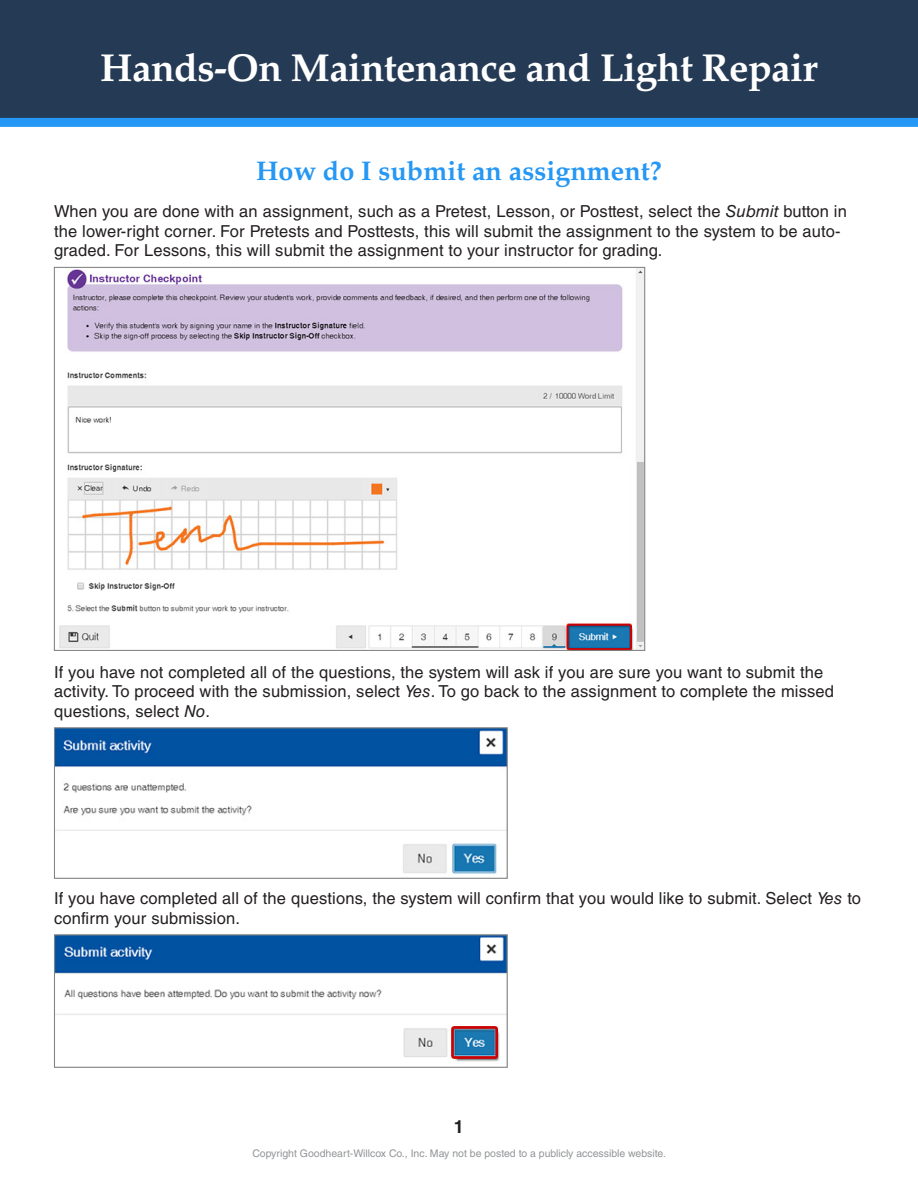
<style>
.page{position:relative;width:918px;height:1188px;background:#fff}
.page>*{position:absolute;margin:0;border:0;box-sizing:border-box;transform-origin:0 0}
.t1{font:700 39px "Palatino LT Std";letter-spacing:-.015em;color:#fff}
.Doc_Title{font:700 27px "Palatino LT Std";color:#2597f4}
.t2{font:700 18px "Helvetica LT Std";color:#231f20}
.Paragraph{font:16.5px/19.5px "Helvetica LT Std";letter-spacing:.01em;color:#231f20}
.t3{font:10.5px "Helvetica LT Std";color:#939598}
.s1{font-style:italic}
</style>
<div class="page">
<div style="left:0;top:0;width:918px;height:119px;background:#253a55"></div>
<div style="left:0;top:118px;width:918px;height:9px;background:#2597f4"></div>
<img style="left:59px;top:269px;width:584px;height:380px">
<img style="left:56px;top:729px;width:450px;height:145px">
<div style="left:54px;top:727px;width:454px;height:152px;border:1px solid #808080"></div>
<img style="left:56px;top:937px;width:450px;height:125px">
<div style="left:54px;top:935px;width:454px;height:133px;border:1px solid #808080"></div>
<p class="t1" style="left:100px;top:45px;width:719px">Hands-On Maintenance and Light Repair</p>
<p class="Doc_Title" style="left:256px;top:155px;width:407px">How do I submit an assignment?</p>
<p class="Paragraph" style="left:54px;top:201px;width:794px">When you are done with an assignment, such as a Pretest, Lesson, or Posttest, select the <span class="s1">Submit</span> button in the lower-right corner. For Pretests and Posttests, this will submit the assignment to the system to be auto&shy;graded. For Lessons, this will submit the assignment to your instructor for grading.</p>
<p class="Paragraph" style="left:54px;top:662px;width:782px">If you have not completed all of the questions, the system will ask if you are sure you want to submit the activity. To proceed with the submission, select <span class="s1">Yes</span>. To go back to the assignment to complete the missed questions, select <span class="s1">No</span>.</p>
<p class="Paragraph" style="left:54px;top:888px;width:809px">If you have completed all of the questions, the system will confirm that you would like to submit. Select <span class="s1">Yes</span> to confirm your submission.</p>
<p class="t2" style="left:454px;top:1116px;width:12px">1</p>
<p class="t3" style="left:252px;top:1147px;width:415px">Copyright Goodheart-Willcox Co., Inc. May not be posted to a publicly accessible website.</p>
</div>
